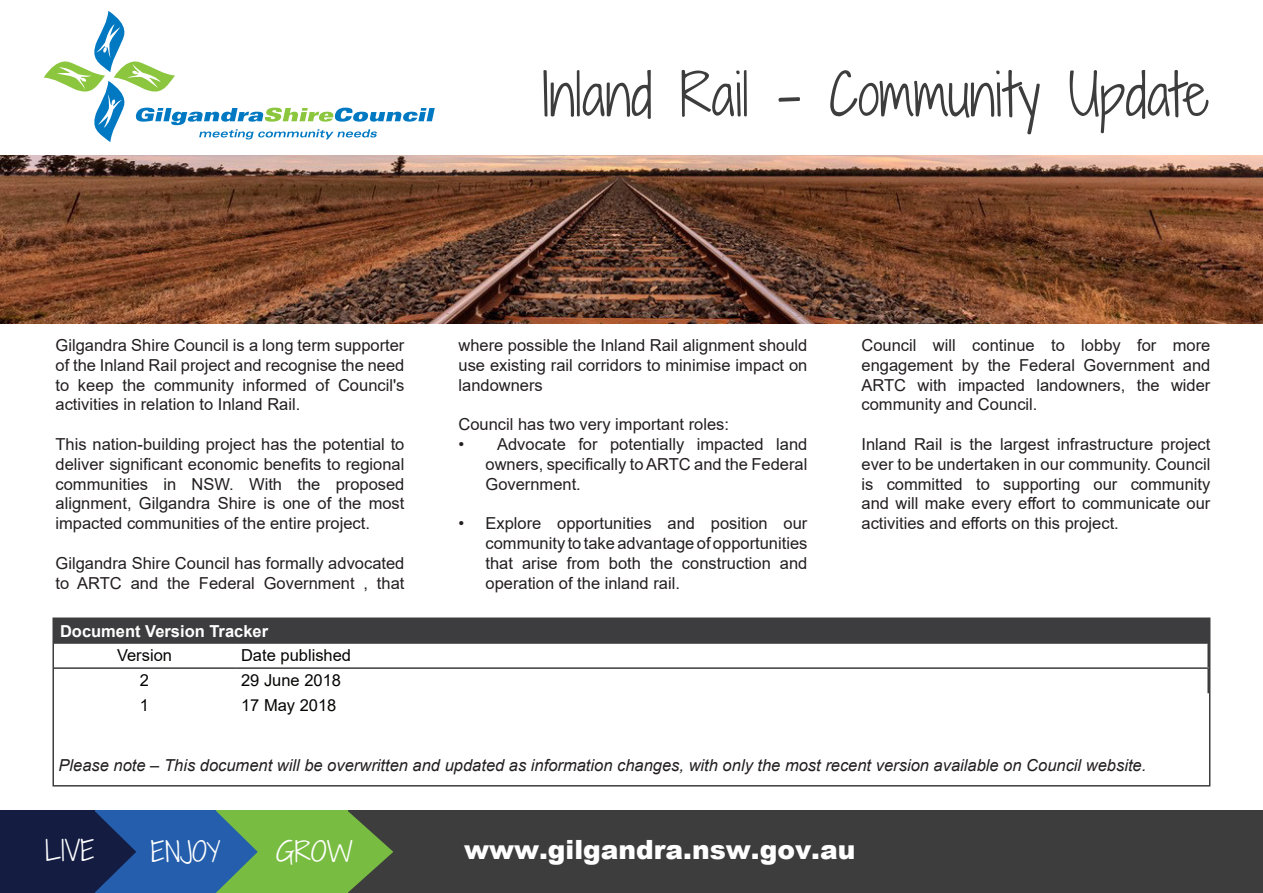
<style>
.page{position:relative;width:1263px;height:893px;background:#fff}
.page>*{position:absolute;margin:0;border:0;box-sizing:border-box;transform-origin:0 0}
.t1{font:300 55.5px "Shadows Into";color:#3d3d3d}
.t2{font:300 26.85px "Shadows Into";color:#fff}
.t3{font:900 26.55px "Arial";color:#fff}
.t4{font:300 26.55px "Shadows Into";color:#fff}
.t5{font:300 26.55px "Shadows Into";color:#fff;scale:1.08 1}
.t6{font:16.5px/19.8px "Arial";color:#231f20;text-align:justify}
.t7{font:italic 16.5px "Arial";color:#231f20}
.t8{font:16.5px "Arial";color:#040503}
.t9{font:700 16.5px "Arial";color:#fff}
</style>
<div class="page">
<img style="left:0;top:156px;width:1263px;height:167px">
<div style="left:346px;top:811px;width:917px;height:82px;background:#3d3d3d"></div>
<div style="left:216px;top:811px;width:132px;height:82px;background:#78bd42"></div>
<svg style="left:348px;top:811px;width:45px;height:82px"></svg>
<div style="left:94px;top:811px;width:122px;height:82px;background:#245eac"></div>
<svg style="left:216px;top:811px;width:42px;height:82px"></svg>
<div style="left:0;top:811px;width:94px;height:82px;background:#141c42"></div>
<svg style="left:94px;top:811px;width:42px;height:82px"></svg>
<svg style="left:44px;top:11px;width:391px;height:131px"></svg>
<div style="left:54px;top:619px;width:1154px;height:24px;background:#3d3c3e"></div>
<hr style="left:54px;top:642px;width:181px;height:2px;background:#3d3d3d">
<hr style="left:235px;top:642px;width:974px;height:2px;background:#3d3d3d">
<hr style="left:54px;top:667px;width:181px;height:2px;background:#3d3d3d">
<hr style="left:235px;top:667px;width:974px;height:2px;background:#3d3d3d">
<div style="left:52px;top:617px;width:1158px;height:169px;border:2px solid #3d3c3e"></div>
<p class="t1" style="left:542px;top:54px;width:669px">Inland Rail - Community Update</p>
<p class="t6" style="left:56px;top:335px;width:350px">Gilgandra Shire Council is a long term supporter of the Inland Rail project and recognise the need to keep the community informed of Council's activities in relation to Inland Rail.</p>
<p class="t6" style="left:56px;top:434px;width:350px">This nation-building project has the potential to deliver significant economic benefits to regional communities in NSW. With the proposed alignment, Gilgandra Shire is one of the most impacted communities of the entire project.</p>
<p class="t6" style="left:56px;top:553px;width:350px">Gilgandra Shire Council has formally advocated to ARTC and the Federal Government , that</p>
<p class="t9" style="left:60px;top:620px;width:210px">Document Version Tracker</p>
<p class="t8" style="left:117px;top:644px;width:57px">Version</p>
<p class="t8" style="left:241px;top:644px;width:112px">Date published</p>
<p class="t8" style="left:140px;top:669px;width:11px">2</p>
<p class="t8" style="left:241px;top:669px;width:101px">29 June 2018</p>
<p class="t8" style="left:140px;top:694px;width:11px">1</p>
<p class="t8" style="left:241px;top:694px;width:97px">17 May 2018</p>
<p class="t6" style="left:458px;top:335px;width:350px">where possible the Inland Rail alignment should use existing rail corridors to minimise impact on landowners</p>
<p class="t6" style="left:458px;top:414px;width:272px">Council has two very important roles:</p>
<p class="t6" style="left:485px;top:434px;width:323px;text-indent:-27px">• Advocate for potentially impacted land owners, specifically to ARTC and the Federal Government.</p>
<p class="t6" style="left:485px;top:513px;width:323px;text-indent:-27px">• Explore opportunities and position our community to take advantage of opportunities that arise from both the construction and operation of the inland rail.</p>
<p class="t6" style="left:861px;top:335px;width:350px">Council will continue to lobby for more engagement by the Federal Government and ARTC with impacted landowners, the wider community and Council.</p>
<p class="t6" style="left:861px;top:434px;width:350px">Inland Rail is the largest infrastructure project ever to be undertaken in our community. Council is committed to supporting our community and will make every effort to communicate our activities and efforts on this project.</p>
<p class="t7" style="left:59px;top:754px;width:1089px">Please note – This document will be overwritten and updated as information changes, with only the most recent version available on Council website.</p>
<h2 class="t2" style="left:45px;top:831px;width:51px">LIVE</h2>
<h3 class="t4" style="left:151px;top:832px;width:71px">ENJOY</h3>
<h3 class="t5" style="left:276px;top:832px;width:73px">GROW</h3>
<h3 class="t3" style="left:464px;top:830px;width:393px">www.gilgandra.nsw.gov.au</h3>
</div>
